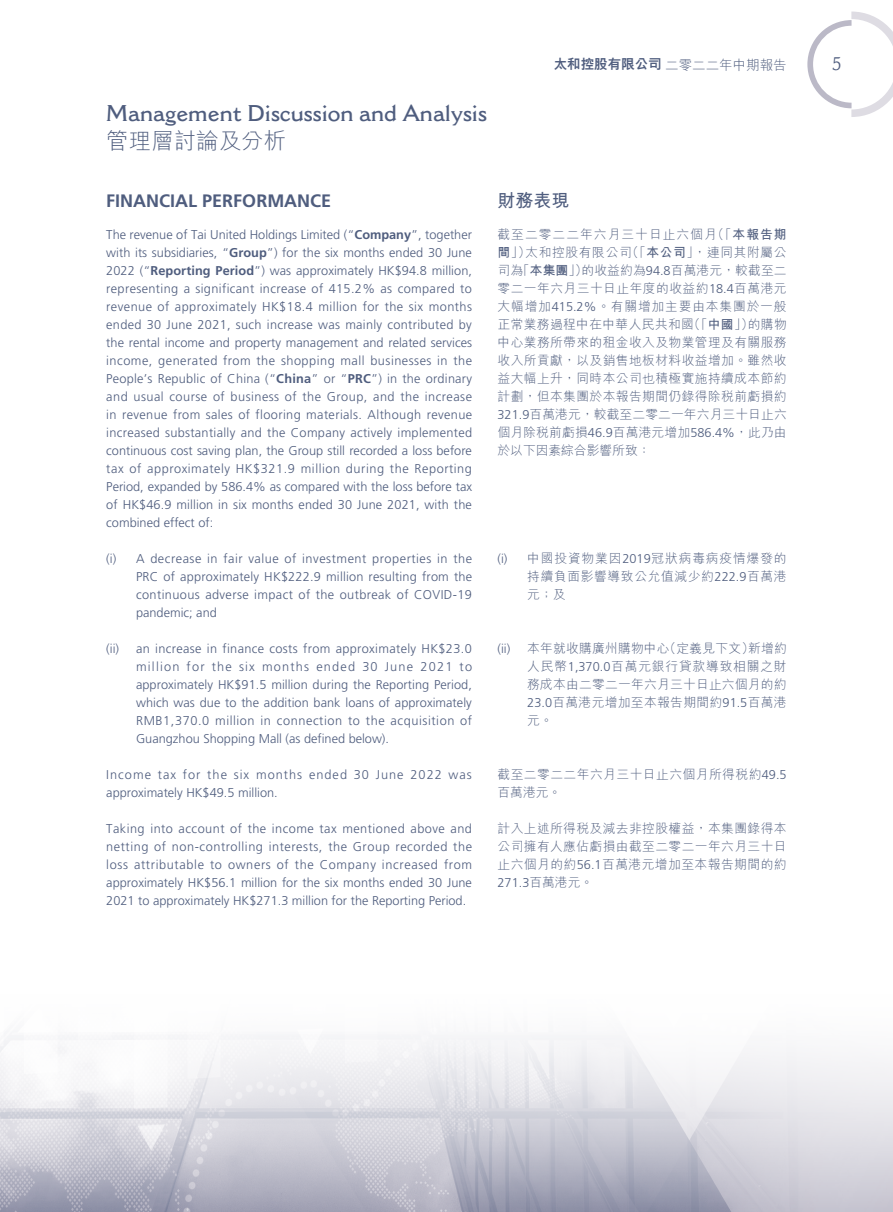
<style>
.page{position:relative;width:893px;height:1212px;background:#fff}
.page>*{position:absolute;margin:0;border:0;box-sizing:border-box;transform-origin:0 0}
.t1{font:600 22.5px "Cantoria MT Std";color:#4f5d7e}
.t2{font:300 22.5px "M Hei HK";color:#4f5d7e}
.t3{font:700 18px "Frutiger LT Std";color:#4f5d7e}
.t4{font:700 18px "M Hei HK";color:#4f5d7e}
.t5{font:18px "Cantoria MT Std";color:#4f5d7e}
.t6{font:300 13.5px "M Hei HK";color:#4f5d7e}
.t7{font:300 12.75px/18px "Frutiger LT Std";color:#4f5d7e;text-align:justify}
.t8{font:300 12.75px/18px "M Hei HK";letter-spacing:.03em;color:#4f5d7e;text-align:justify}
.t9{font:300 12.75px/18px "Frutiger LT Std";letter-spacing:.08em;color:#4f5d7e}
.s1{font-weight:800}
.s2{font-weight:700}
.s3{font-family:"Frutiger LT Std"}
.s4{font-family:"M Hei HK"}
</style>
<div class="page">
<svg style="left:807px;top:12px;width:86px;height:105px"></svg>
<img style="left:0;top:1035px;width:893px;height:177px">
<h1 class="t1" style="left:106px;top:99px;width:382px">Management Discussion and Analysis</h1>
<h1 class="t2" style="left:106px;top:129px;width:181px">管理層討論及分析</h1>
<p class="t6" style="left:554px;top:58px;width:234px"><span class="s1">太和控股有限公司</span>二零二二年中期報告</p>
<h2 class="t3" style="left:106px;top:191px;width:226px">FINANCIAL PERFORMANCE</h2>
<p class="t7" style="left:106px;top:226px;width:367px">The revenue of Tai United Holdings Limited (“<span class="s2">Company</span>”, together with its subsidiaries, “<span class="s2">Group</span>”) for the six months ended 30 June 2022 (“<span class="s2">Reporting Period</span>”) was approximately HK$94.8 million, representing a significant increase of 415.2% as compared to revenue of approximately HK$18.4 million for the six months ended 30 June 2021, such increase was mainly contributed by the rental income and property management and related services income, generated from the shopping mall businesses in the People’s Republic of China (“<span class="s2">China</span>” or “<span class="s2">PRC</span>”) in the ordinary and usual course of business of the Group, and the increase in revenue from sales of flooring materials. Although revenue increased substantially and the Company actively implemented continuous cost saving plan, the Group still recorded a loss before tax of approximately HK$321.9 million during the Reporting Period, expanded by 586.4% as compared with the loss before tax of HK$46.9 million in six months ended 30 June 2021, with the combined effect of:</p>
<p class="t7" style="left:136px;top:550px;width:338px;text-indent:-30px">(i) A decrease in fair value of investment properties in the PRC of approximately HK$222.9 million resulting from the continuous adverse impact of the outbreak of COVID-19 pandemic; and</p>
<p class="t7" style="left:106px;top:640px;width:14px">(ii)</p>
<p class="t7" style="left:136px;top:640px;width:338px">an increase in finance costs from approximately HK$23.0 million for the six months ended 30 June 2021 to approximately HK$91.5 million during the Reporting Period, which was due to the addition bank loans of approximately RMB1,370.0 million in connection to the acquisition of Guangzhou Shopping Mall (as defined below).</p>
<p class="t9" style="left:106px;top:766px;width:367px">Income tax for the six months ended 30 June 2022 was approximately HK$49.5 million.</p>
<p class="t7" style="left:106px;top:820px;width:367px">Taking into account of the income tax mentioned above and netting of non-controlling interests, the Group recorded the loss attributable to owners of the Company increased from approximately HK$56.1 million for the six months ended 30 June 2021 to approximately HK$271.3 million for the Reporting Period.</p>
<h2 class="t4" style="left:497px;top:188px;width:73px">財務表現</h2>
<p class="t8" style="left:497px;top:225px;width:291px">截至二零二二年六月三十日止六個月（「<span class="s2">本報告期間</span>」）太和控股有限公司（「<span class="s2">本公司</span>」，連同其附屬公司為「<span class="s2">本集團</span>」）的收益約為<span class="s3">94.8</span>百萬港元，較截至二零二一年六月三十日止年度的收益約<span class="s3">18.4</span>百萬港元大幅增加<span class="s3">415.2%</span>。有關增加主要由本集團於一般正常業務過程中在中華人民共和國（「<span class="s2">中國</span>」）的購物中心業務所帶來的租金收入及物業管理及有關服務收入所貢獻，以及銷售地板材料收益增加。雖然收益大幅上升，同時本公司也積極實施持續成本節約計劃，但本集團於本報告期間仍錄得除稅前虧損約<span class="s3">321.9</span>百萬港元，較截至二零二一年六月三十日止六個月除稅前虧損<span class="s3">46.9</span>百萬港元增加<span class="s3">586.4%</span>，此乃由於以下因素綜合影響所致：</p>
<p class="t8" style="left:527px;top:549px;width:261px;text-indent:-30px"><span class="s3">(i)</span> 中國投資物業因<span class="s3">2019</span>冠狀病毒病疫情爆發的持續負面影響導致公允值減少約<span class="s3">222.9</span>百萬港元；及</p>
<p class="t7" style="left:497px;top:640px;width:14px">(ii)</p>
<p class="t8" style="left:527px;top:639px;width:261px">本年就收購廣州購物中心（定義見下文）新增約人民幣<span class="s3">1,370.0</span>百萬元銀行貸款導致相關之財務成本由二零二一年六月三十日止六個月的約<span class="s3">23.0</span>百萬港元增加至本報告期間約<span class="s3">91.5</span>百萬港元。</p>
<p class="t8" style="left:497px;top:765px;width:291px">截至二零二二年六月三十日止六個月所得稅約<span class="s3">49.5</span>百萬港元。</p>
<p class="t8" style="left:497px;top:819px;width:291px">計入上述所得稅及減去非控股權益，本集團錄得本公司擁有人應佔虧損由截至二零二一年六月三十日止六個月的約<span class="s3">56.1</span>百萬港元增加至本報告期間的約</p>
<p class="t7" style="left:497px;top:874px;width:97px">271.3<span class="s4">百萬港元。</span></p>
<h2 class="t5" style="left:832px;top:53px;width:11px">5</h2>
</div>
